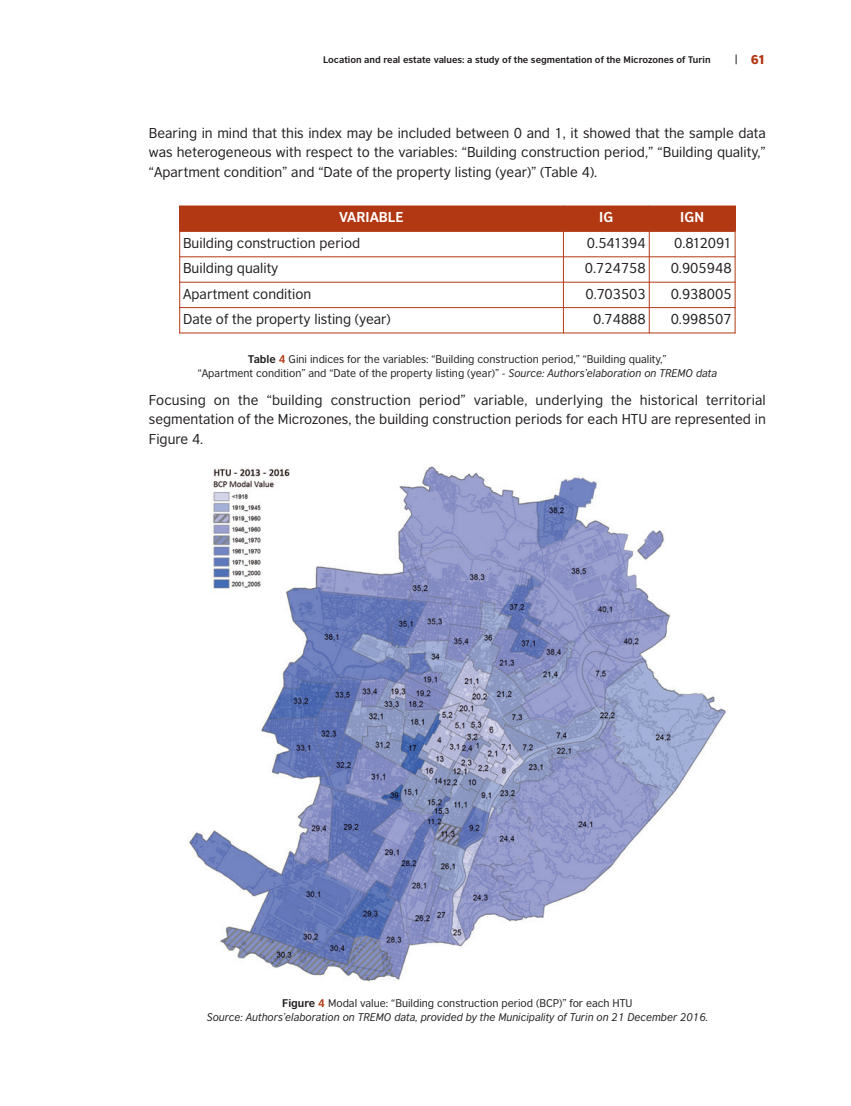
<style>
.page{position:relative;width:851px;height:1106px;background:#fff}
.page>*{position:absolute;margin:0;border:0;box-sizing:border-box;transform-origin:0 0}
.t1{font:13.5px/19.5px "British Council Sans";color:#231f20;text-align:justify}
.t2{font:700 13.5px "British Council Sans";color:#fff}
.t3{font:900 12px "British Council Sans";color:#b23814}
.t4{font:10.5px/13.5px "British Council Sans";color:#231f20;text-align:center}
.t5{font:italic 10.5px/13.5px "British Council Sans";color:#231f20;text-align:center}
.t6{font:700 9px "British Council Sans";color:#231f20}
.s1{font-weight:700}
.s2{font-weight:700;color:#b23814}
.s3{font-style:italic}
.s4{font-weight:700;font-style:normal}
.s5{font-weight:700;font-style:normal;color:#b23814}
.s6{font-style:normal}
</style>
<div class="page">
<div style="left:179px;top:206px;width:384px;height:25px;background:#b23814"></div>
<div style="left:563px;top:206px;width:86px;height:25px;background:#b23814"></div>
<div style="left:649px;top:206px;width:86px;height:25px;background:#b23814"></div>
<hr style="left:179px;top:206px;width:1px;height:127px;background:#b23814">
<hr style="left:563px;top:206px;width:1px;height:127px;background:#b23814">
<hr style="left:648px;top:206px;width:1px;height:127px;background:#b23814">
<hr style="left:734px;top:206px;width:1px;height:127px;background:#b23814">
<hr style="left:179px;top:231px;width:556px;height:1px;background:#b23814">
<hr style="left:179px;top:256px;width:556px;height:1px;background:#b23814">
<hr style="left:179px;top:282px;width:556px;height:1px;background:#b23814">
<hr style="left:179px;top:307px;width:556px;height:1px;background:#b23814">
<hr style="left:179px;top:332px;width:556px;height:1px;background:#b23814">
<img style="left:189px;top:466px;width:537px;height:516px">
<p class="t6" style="left:323px;top:57px;width:389px">Location and real estate values: a study of the segmentation of the Microzones of Turin</p>
<p class="t3" style="left:750px;top:55px;width:16px">61</p>
<p class="t1" style="left:149px;top:124px;width:618px">Bearing in mind that this index may be included between 0 and 1, it showed that the sample data was heterogeneous with respect to the variables: “Building construction period,” “Building quality,” “Apartment condition” and “Date of the property listing (year)” (Table 4).</p>
<p class="t2" style="left:339px;top:212px;width:66px">VARIABLE</p>
<p class="t2" style="left:599px;top:212px;width:16px">IG</p>
<p class="t2" style="left:680px;top:212px;width:25px">IGN</p>
<p class="t1" style="left:183px;top:234px;width:179px">Building construction period</p>
<p class="t1" style="left:587px;top:234px;width:60px">0.541394</p>
<p class="t1" style="left:674px;top:234px;width:59px">0.812091</p>
<p class="t1" style="left:183px;top:260px;width:97px">Building quality</p>
<p class="t1" style="left:584px;top:260px;width:63px">0.724758</p>
<p class="t1" style="left:670px;top:260px;width:63px">0.905948</p>
<p class="t1" style="left:183px;top:285px;width:130px">Apartment condition</p>
<p class="t1" style="left:585px;top:285px;width:62px">0.703503</p>
<p class="t1" style="left:670px;top:285px;width:63px">0.938005</p>
<p class="t1" style="left:183px;top:310px;width:209px">Date of the property listing (year)</p>
<p class="t1" style="left:593px;top:310px;width:54px">0.74888</p>
<p class="t1" style="left:670px;top:310px;width:63px">0.998507</p>
<p class="t4" style="left:198px;top:354px;width:521px"><span class="s1">Table</span> <span class="s2">4</span> Gini indices for the variables: “Building construction period,” “Building quality,”<br>“Apartment condition” and “Date of the property listing (year)” - <span class="s3">Source: Authors’elaboration on TREMO data</span></p>
<p class="t1" style="left:149px;top:391px;width:618px">Focusing on the “building construction period” variable, underlying the historical territorial segmentation of the Microzones, the building construction periods for each HTU are represented in Figure 4.</p>
<p class="t5" style="left:207px;top:997px;width:503px"><span class="s4">Figure</span> <span class="s5">4</span> <span class="s6">Modal value: “Building construction period (BCP)” for each HTU<br></span>Source: Authors’elaboration on TREMO data, provided by the Municipality of Turin on 21 December 2016.</p>
</div>
